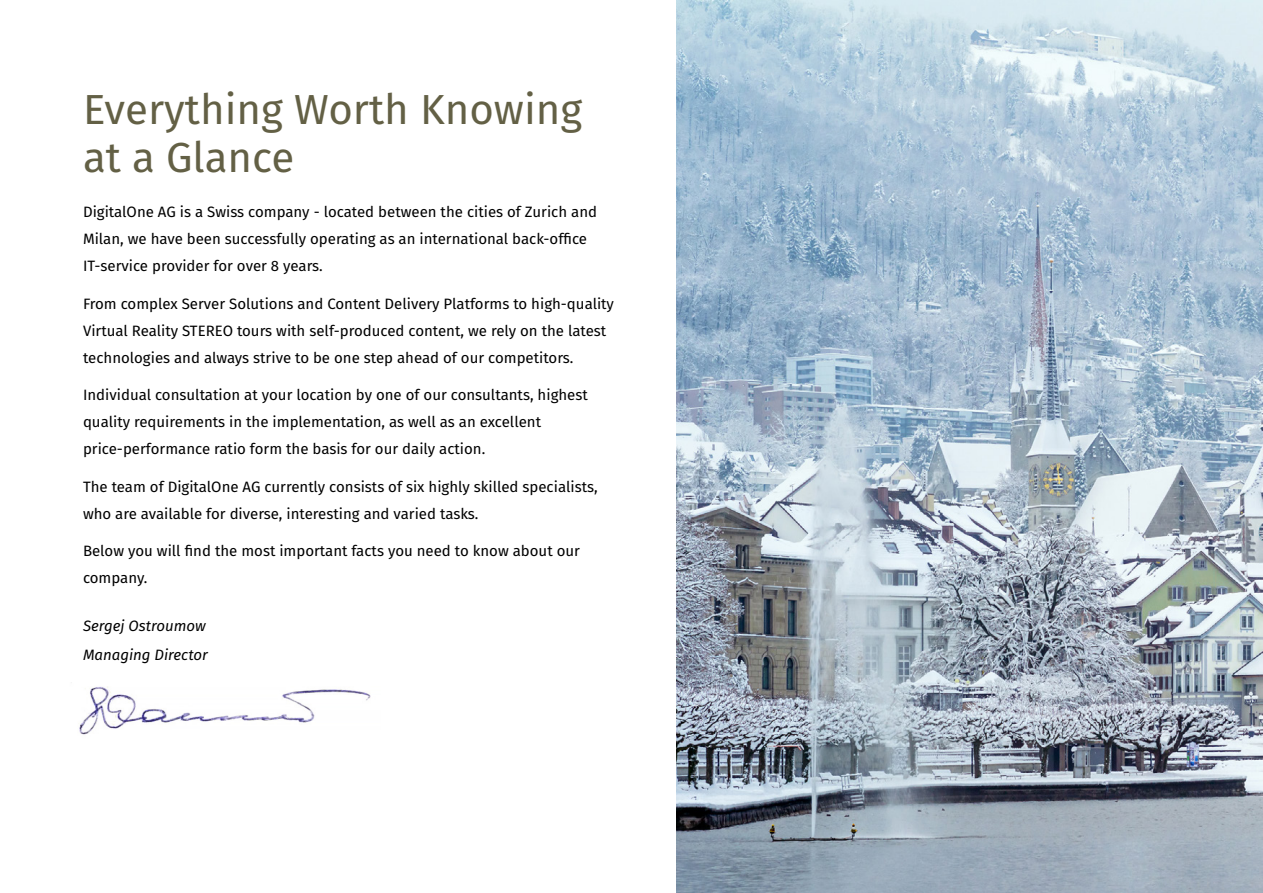
<style>
.page{position:relative;width:1263px;height:893px;background:#fff}
.page>*{position:absolute;margin:0;border:0;box-sizing:border-box;transform-origin:0 0}
.t1{font:42px/48px "Fira Sans";color:#636045}
.t2{font:15px/27px "Fira Sans";color:#000}
.t3{font:italic 15px/28.5px "Fira Sans";color:#000}
</style>
<div class="page">
<img style="left:79px;top:686px;width:292px;height:49px">
<img style="left:677px;top:0;width:586px;height:893px">
<h1 class="t1" style="left:83px;top:85px;width:501px">Everything Worth Knowing at a Glance</h1>
<p class="t2" style="left:83px;top:198px;width:516px">DigitalOne AG is a Swiss company - located between the cities of Zurich and<br>Milan, we have been successfully operating as an international back-office<br>IT-service provider for over 8 years.</p>
<p class="t2" style="left:83px;top:290px;width:532px">From complex Server Solutions and Content Delivery Platforms to high-quality<br>Virtual Reality STEREO tours with self-produced content, we rely on the latest technologies and always strive to be one step ahead of our competitors.</p>
<p class="t2" style="left:83px;top:381px;width:506px">Individual consultation at your location by one of our consultants, highest quality requirements in the implementation, as well as an excellent price-performance ratio form the basis for our daily action.</p>
<p class="t2" style="left:83px;top:473px;width:516px">The team of DigitalOne AG currently consists of six highly skilled specialists, who are available for diverse, interesting and varied tasks.</p>
<p class="t2" style="left:83px;top:537px;width:498px">Below you will find the most important facts you need to know about our company.</p>
<p class="t3" style="left:83px;top:612px;width:126px">Sergej Ostroumow<br>Managing Director</p>
</div>
